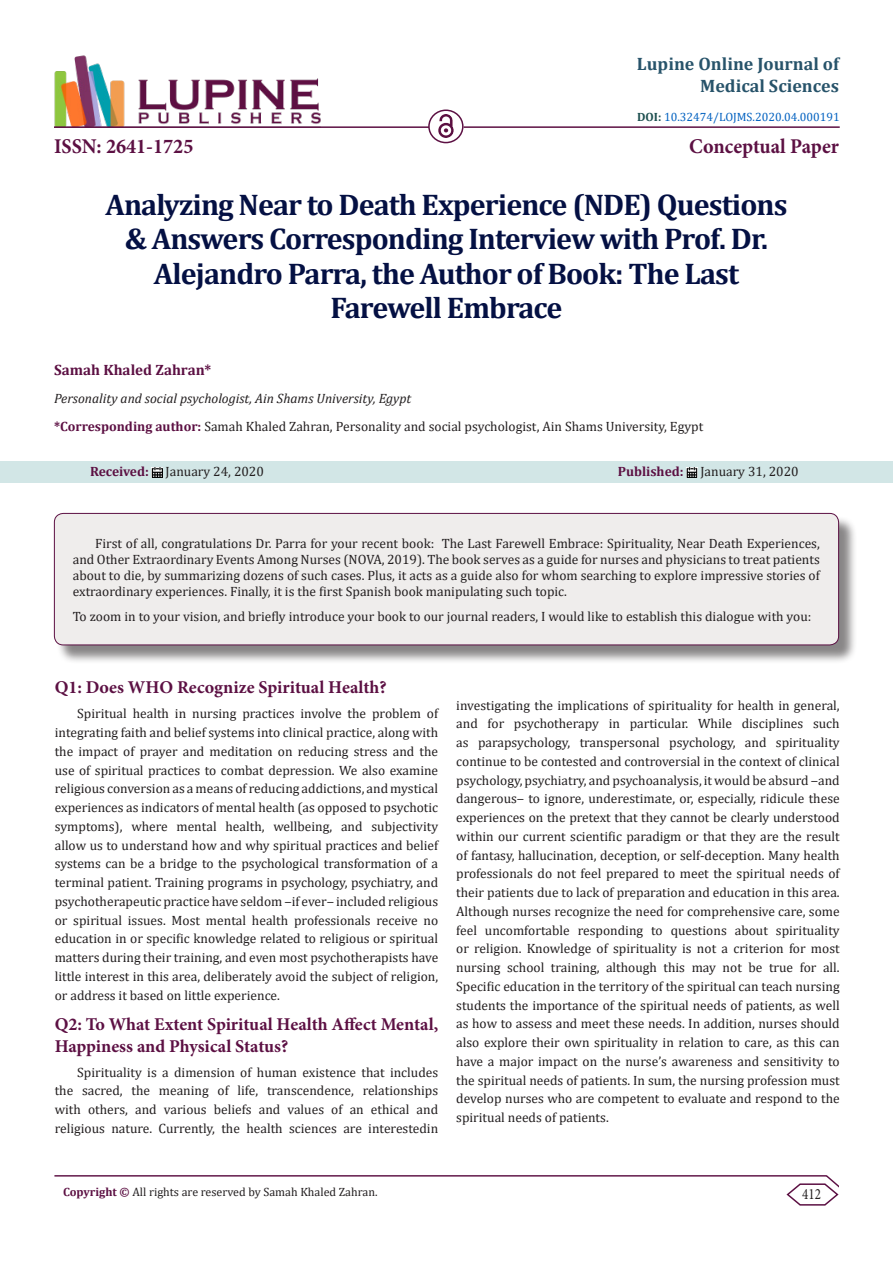
<style>
.page{position:relative;width:893px;height:1263px;background:#fff}
.page>*{position:absolute;margin:0;border:0;box-sizing:border-box;transform-origin:0 0}
.t1{font:700 30px/34.5px "Cambria";letter-spacing:-.03em;color:#041043;text-align:center}
.t2{font:700 21px "Minion Pro";color:#5c1043;scale:.96 1}
.t3{font:700 18px/21.6px "Minion Pro";color:#5c1043}
.t4{font:700 18px "Cambria";color:#27536a}
.t5{font:15.75px "Minion Pro";color:#231f20;scale:.83 1}
.t6{font:700 15px "Cambria";color:#5c1043}
.t7{font:13.5px/18.8px "Cambria";color:#231f20;text-align:justify}
.t8{font:italic 13.5px "Cambria";color:#231f20}
.t9{font:12px "Cambria";color:#231f20}
.t10{font:12px "Cambria";color:#0563c1}
.s1{font-weight:700;color:#1e5050}
.s2{font-weight:700;color:#5c1043}
</style>
<div class="page">
<hr style="left:54px;top:1175px;width:773px;height:1px;background:#5c1043">
<svg style="left:785px;top:1175px;width:54px;height:31px"></svg>
<img style="left:54px;top:55px;width:267px;height:71px">
<hr style="left:54px;top:126px;width:375px;height:2px;background:#5c1043">
<img style="left:438px;top:115px;width:15px;height:23px">
<div style="left:0;top:461px;width:893px;height:22px;background:#d2e6e6"></div>
<svg style="left:152px;top:467px;width:11px;height:10px"></svg>
<svg style="left:687px;top:467px;width:10px;height:10px"></svg>
<div style="left:428px;top:109px;width:36px;height:34px;border:2px solid #5c1043;border-radius:50%"></div>
<hr style="left:464px;top:126px;width:376px;height:2px;background:#5c1043">
<div style="left:56px;top:515px;width:802px;height:149px;background:#231f20;opacity:.54"></div>
<div style="left:54px;top:513px;width:785px;height:132px;background:#efedec;border-radius:9px"></div>
<div style="left:54px;top:513px;width:785px;height:132px;border:1px solid #5c1043;border-radius:9px"></div>
<p class="t4" style="left:637px;top:51px;width:203px">Lupine Online Journal of</p>
<p class="t4" style="left:700px;top:73px;width:140px">Medical Sciences</p>
<p class="t10" style="left:637px;top:110px;width:204px"><span class="s1">DOI:</span> 10.32474/LOJMS.2020.04.000191</p>
<p class="t2" style="left:689px;top:131px;width:158px">Conceptual Paper</p>
<p class="t1" style="left:105px;top:186px;width:684px">Analyzing Near to Death Experience (NDE) Questions &amp; Answers Corresponding Interview with Prof. Dr.<br>Alejandro Parra, the Author of Book: The Last Farewell Embrace</p>
<p class="t2" style="left:54px;top:131px;width:147px">ISSN: 2641-1725</p>
<p class="t6" style="left:54px;top:359px;width:159px">Samah Khaled Zahran*</p>
<p class="t8" style="left:54px;top:389px;width:359px">Personality and social psychologist, Ain Shams University, Egypt</p>
<p class="t7" style="left:54px;top:417px;width:651px"><span class="s2">*Corresponding author:</span> Samah Khaled Zahran, Personality and social psychologist, Ain Shams University, Egypt</p>
<p class="t7" style="left:90px;top:462px;width:175px"><span class="s2">Received:</span> January 24, 2020</p>
<p class="t7" style="left:618px;top:462px;width:182px"><span class="s2">Published:</span> January 31, 2020</p>
<p class="t7" style="left:73px;top:535px;width:749px;line-height:16.2px;text-indent:22px">First of all, congratulations Dr. Parra for your recent book: The Last Farewell Embrace: Spirituality, Near Death Experiences, and Other Extraordinary Events Among Nurses (NOVA, 2019). The book serves as a guide for nurses and physicians to treat patients about to die, by summarizing dozens of such cases. Plus, it acts as a guide also for whom searching to explore impressive stories of extraordinary experiences. Finally, it is the first Spanish book manipulating such topic.</p>
<p class="t7" style="left:73px;top:607px;width:740px">To zoom in to your vision, and briefly introduce your book to our journal readers, I would like to establish this dialogue with you:</p>
<p class="t3" style="left:55px;top:677px;width:333px">Q1: Does WHO Recognize Spiritual Health?</p>
<p class="t7" style="left:55px;top:704px;width:385px;text-indent:22px">Spiritual health in nursing practices involve the problem of integrating faith and belief systems into clinical practice, along with the impact of prayer and meditation on reducing stress and the use of spiritual practices to combat depression. We also examine religious conversion as a means of reducing addictions, and mystical experiences as indicators of mental health (as opposed to psychotic symptoms), where mental health, wellbeing, and subjectivity allow us to understand how and why spiritual practices and belief systems can be a bridge to the psychological transformation of a terminal patient. Training programs in psychology, psychiatry, and psychotherapeutic practice have seldom ‒if ever‒ included religious or spiritual issues. Most mental health professionals receive no education in or specific knowledge related to religious or spiritual matters during their training, and even most psychotherapists have little interest in this area, deliberately avoid the subject of religion, or address it based on little experience.</p>
<p class="t3" style="left:55px;top:1013px;width:385px">Q2: To What Extent Spiritual Health Affect Mental,<br>Happiness and Physical Status?</p>
<p class="t7" style="left:55px;top:1062px;width:385px;text-indent:22px">Spirituality is a dimension of human existence that includes the sacred, the meaning of life, transcendence, relationships with others, and various beliefs and values of an ethical and religious nature. Currently, the health sciences are interestedin</p>
<p class="t7" style="left:456px;top:696px;width:385px">investigating the implications of spirituality for health in general, and for psychotherapy in particular. While disciplines such as parapsychology, transpersonal psychology, and spirituality continue to be contested and controversial in the context of clinical psychology, psychiatry, and psychoanalysis, it would be absurd ‒and dangerous‒ to ignore, underestimate, or, especially, ridicule these experiences on the pretext that they cannot be clearly understood within our current scientific paradigm or that they are the result of fantasy, hallucination, deception, or self-deception. Many health professionals do not feel prepared to meet the spiritual needs of their patients due to lack of preparation and education in this area.<br>Although nurses recognize the need for comprehensive care, some feel uncomfortable responding to questions about spirituality or religion. Knowledge of spirituality is not a criterion for most nursing school training, although this may not be true for all.<br>Specific education in the territory of the spiritual can teach nursing students the importance of the spiritual needs of patients, as well as how to assess and meet these needs. In addition, nurses should also explore their own spirituality in relation to care, as this can have a major impact on the nurse’s awareness and sensitivity to the spiritual needs of patients. In sum, the nursing profession must develop nurses who are competent to evaluate and respond to the spiritual needs of patients.</p>
<p class="t9" style="left:63px;top:1185px;width:316px"><span class="s2">Copyright ©</span> All rights are reserved by Samah Khaled Zahran.</p>
<p class="t5" style="left:802px;top:1184px;width:24px">412</p>
</div>
